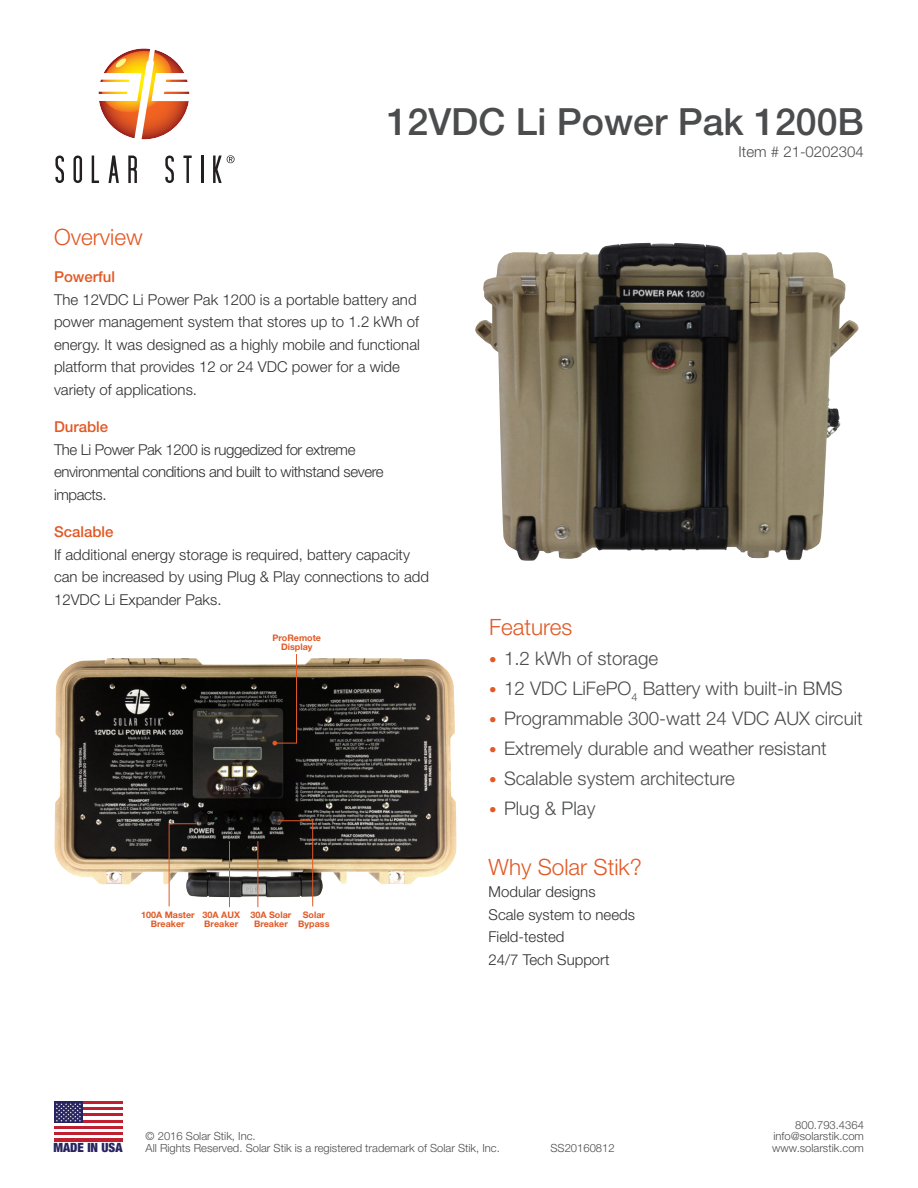
<style>
.page{position:relative;width:918px;height:1188px;background:#fff}
.page>*{position:absolute;margin:0;border:0;box-sizing:border-box;transform-origin:0 0}
.t1{font:500 37.5px "Helvetica Neue LT Std";color:#4b4c4d}
.Header_Light_Orange{font:300 22.5px "Helvetica Neue LT Std";color:#e15925}
.t2{font:300 18.75px "Helvetica Neue LT Std";color:#4b4c4d}
.Body_Text{font:300 15px/22.5px "Helvetica Neue LT Std";color:#312f30}
.Body_Text-2{font:300 15px/22.5px "Helvetica Neue LT Std";letter-spacing:-.025em;color:#312f30}
.Sub_Head{font:500 15px "Helvetica Neue LT Std";color:#e15925}
.t3{font:300 15px "Helvetica Neue LT Std";color:#4b4c4d}
.t4{font:900 condensed 12.75px "Helvetica Neue LT Std";color:#272460}
.Copyright{font:300 11.25px/11.2px "Helvetica Neue LT Std";color:#4b4c4d;text-align:right}
.t5{font:700 9px "Helvetica Neue LT Std";color:#e15925}
.s1{font-weight:200;font-size:15px;color:#e15925}
</style>
<div class="page">
<svg style="left:55px;top:156px;width:9px;height:27px"></svg>
<svg style="left:73px;top:156px;width:9px;height:27px"></svg>
<svg style="left:92px;top:156px;width:7px;height:27px"></svg>
<svg style="left:109px;top:156px;width:10px;height:27px"></svg>
<svg style="left:128px;top:156px;width:9px;height:27px"></svg>
<svg style="left:165px;top:156px;width:9px;height:27px"></svg>
<svg style="left:183px;top:156px;width:9px;height:27px"></svg>
<hr style="left:201px;top:156px;width:3px;height:27px;background:#231f20">
<svg style="left:98px;top:48px;width:92px;height:92px"></svg>
<svg style="left:213px;top:155px;width:22px;height:28px"></svg>
<hr style="left:54px;top:1102px;width:68px;height:3px;background:#bf1f2e">
<hr style="left:54px;top:1108px;width:68px;height:3px;background:#bf1f2e">
<hr style="left:54px;top:1114px;width:68px;height:3px;background:#bf1f2e">
<hr style="left:54px;top:1120px;width:68px;height:3px;background:#bf1f2e">
<hr style="left:54px;top:1126px;width:68px;height:3px;background:#bf1f2e">
<hr style="left:54px;top:1132px;width:68px;height:3px;background:#bf1f2e">
<hr style="left:54px;top:1138px;width:68px;height:3px;background:#bf1f2e">
<div style="left:54px;top:1102px;width:29px;height:21px;background:#272460"></div>
<svg style="left:56px;top:1103px;width:25px;height:19px"></svg>
<img style="left:54px;top:658px;width:403px;height:241px">
<hr style="left:258px;top:841px;width:1px;height:66px;background:#e15925">
<hr style="left:229px;top:841px;width:1px;height:66px;background:#e15925">
<svg style="left:168px;top:823px;width:29px;height:84px"></svg>
<svg style="left:277px;top:820px;width:36px;height:87px;background:#5b534b"></svg>
<svg style="left:272px;top:654px;width:25px;height:92px;background:#493f35"></svg>
<img style="left:475px;top:243px;width:362px;height:318px">
<h1 class="t1" style="left:387px;top:99px;width:479px">12VDC Li Power Pak 1200B</h1>
<p class="t3" style="left:739px;top:143px;width:127px">Item # 21-0202304</p>
<p class="Header_Light_Orange" style="left:54px;top:223px;width:90px">Overview</p>
<p class="Sub_Head" style="left:54px;top:268px;width:63px">Powerful</p>
<p class="Body_Text" style="left:54px;top:288px;width:367px">The 12VDC Li Power Pak 1200 is a portable battery and power management system that stores up to 1.2 kWh of energy. It was designed as a highly mobile and functional platform that provides 12 or 24 VDC power for a wide variety of applications.</p>
<p class="Sub_Head" style="left:54px;top:418px;width:56px">Durable</p>
<p class="Body_Text-2" style="left:54px;top:438px;width:331px">The Li Power Pak 1200 is ruggedized for extreme environmental conditions and built to withstand severe impacts.</p>
<p class="Sub_Head" style="left:54px;top:523px;width:61px">Scalable</p>
<p class="Body_Text" style="left:54px;top:543px;width:377px">If additional energy storage is required, battery capacity can be increased by using Plug &amp; Play connections to add<br>12VDC Li Expander Paks.</p>
<p class="t5" style="left:273px;top:632px;width:50px">ProRemote</p>
<p class="t5" style="left:281px;top:641px;width:33px">Display</p>
<p class="t5" style="left:141px;top:909px;width:55px">100A Master</p>
<p class="t5" style="left:151px;top:918px;width:35px">Breaker</p>
<p class="t5" style="left:202px;top:909px;width:39px">30A AUX</p>
<p class="t5" style="left:204px;top:918px;width:35px">Breaker</p>
<p class="t5" style="left:250px;top:909px;width:43px">30A Solar</p>
<p class="t5" style="left:254px;top:918px;width:35px">Breaker</p>
<p class="t5" style="left:303px;top:909px;width:24px">Solar</p>
<p class="t5" style="left:298px;top:918px;width:33px">Bypass</p>
<p class="Header_Light_Orange" style="left:489px;top:613px;width:85px">Features</p>
<p class="t2" style="left:489px;top:646px;width:171px"><span class="s1">•</span> 1.2 kWh of storage</p>
<p class="t2" style="left:489px;top:676px;width:355px"><span class="s1">•</span> 12 VDC LiFePO<sub>4</sub> Battery with built-in BMS</p>
<p class="t2" style="left:489px;top:706px;width:375px"><span class="s1">•</span> Programmable 300-watt 24 VDC AUX circuit</p>
<p class="t2" style="left:489px;top:736px;width:339px"><span class="s1">•</span> Extremely durable and weather resistant</p>
<p class="t2" style="left:489px;top:766px;width:247px"><span class="s1">•</span> Scalable system architecture</p>
<p class="t2" style="left:489px;top:796px;width:108px"><span class="s1">•</span> Plug &amp; Play</p>
<p class="Header_Light_Orange" style="left:489px;top:853px;width:155px">Why Solar Stik?</p>
<p class="Body_Text" style="left:489px;top:880px;width:108px">Modular designs</p>
<p class="Body_Text" style="left:489px;top:903px;width:148px">Scale system to needs</p>
<p class="Body_Text" style="left:489px;top:925px;width:77px">Field-tested</p>
<p class="Body_Text" style="left:489px;top:948px;width:122px">24/7 Tech Support</p>
<p class="Copyright" style="left:774px;top:1119px;width:92px">800.793.4364 info@solarstik.com</p>
<p class="Copyright" style="left:146px;top:1131px;width:112px">© 2016 Solar Stik, Inc.</p>
<p class="Copyright" style="left:146px;top:1142px;width:356px">All Rights Reserved. Solar Stik is a registered trademark of Solar Stik, Inc.</p>
<p class="Copyright" style="left:550px;top:1142px;width:66px">SS20160812</p>
<p class="t4" style="left:54px;top:1139px;width:70px">MADE IN USA</p>
<p class="Copyright" style="left:772px;top:1142px;width:93px">www.solarstik.com</p>
</div>
